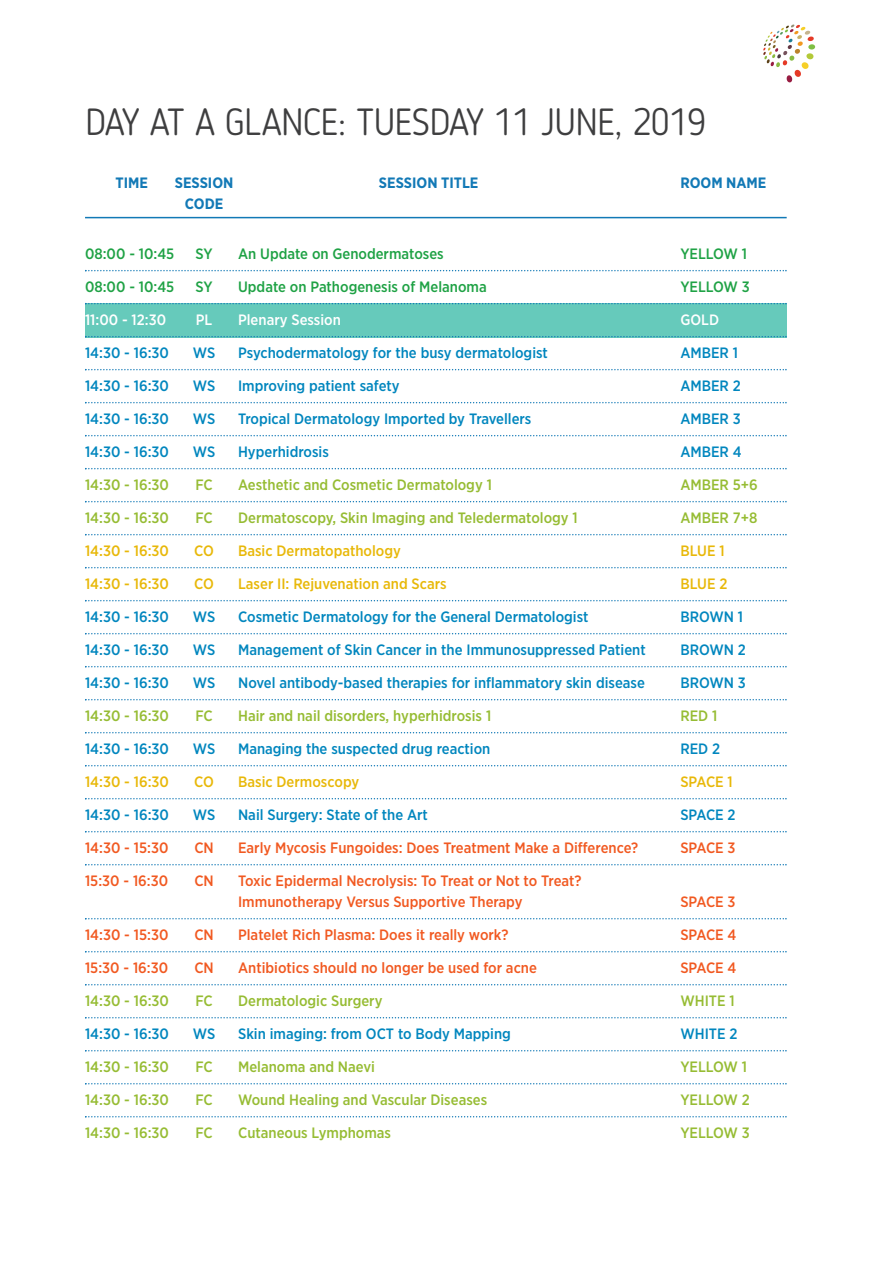
<style>
.page{position:relative;width:893px;height:1263px;background:#fff}
.page>*{position:absolute;margin:0;border:0;box-sizing:border-box;transform-origin:0 0}
.t1{font:300 37.5px "Blogger Sans";letter-spacing:-.02em;color:#3e3e3f}
.t2{font:500 15px "Gotham Narrow";color:#0086be}
.t3{font:500 15px "Gotham Narrow";color:#96bc33}
.t4{font:500 15px "Gotham Narrow";color:#f15921}
.t5{font:500 15px "Gotham Narrow";color:#e8b809}
.t6{font:500 15px "Gotham Narrow";color:#1fa245}
.t7{font:700 15px "Gotham Narrow";color:#1279b6}
.t8{font:500 15px "Gotham Narrow";color:#fff}
</style>
<div class="page">
<div style="left:85px;top:303px;width:702px;height:35px;background:#66cabb"></div>
<svg style="left:763px;top:25px;width:52px;height:57px"></svg>
<svg style="left:85px;top:270px;width:702px;height:1px"></svg>
<svg style="left:85px;top:303px;width:702px;height:1px"></svg>
<svg style="left:85px;top:336px;width:702px;height:1px"></svg>
<svg style="left:85px;top:369px;width:702px;height:1px"></svg>
<svg style="left:85px;top:402px;width:702px;height:1px"></svg>
<svg style="left:85px;top:435px;width:702px;height:1px"></svg>
<svg style="left:85px;top:468px;width:702px;height:1px"></svg>
<svg style="left:85px;top:501px;width:702px;height:1px"></svg>
<svg style="left:85px;top:534px;width:702px;height:1px"></svg>
<svg style="left:85px;top:567px;width:702px;height:1px"></svg>
<svg style="left:85px;top:600px;width:702px;height:1px"></svg>
<svg style="left:85px;top:633px;width:702px;height:1px"></svg>
<svg style="left:85px;top:666px;width:702px;height:1px"></svg>
<svg style="left:85px;top:699px;width:702px;height:1px"></svg>
<svg style="left:85px;top:732px;width:702px;height:1px"></svg>
<svg style="left:85px;top:765px;width:702px;height:1px"></svg>
<svg style="left:85px;top:798px;width:702px;height:1px"></svg>
<svg style="left:85px;top:831px;width:702px;height:1px"></svg>
<svg style="left:85px;top:864px;width:702px;height:1px"></svg>
<svg style="left:85px;top:918px;width:702px;height:1px"></svg>
<svg style="left:85px;top:951px;width:702px;height:1px"></svg>
<svg style="left:85px;top:984px;width:702px;height:1px"></svg>
<svg style="left:85px;top:1017px;width:702px;height:1px"></svg>
<svg style="left:85px;top:1050px;width:702px;height:1px"></svg>
<svg style="left:85px;top:1083px;width:702px;height:1px"></svg>
<svg style="left:85px;top:1116px;width:702px;height:1px"></svg>
<hr style="left:85px;top:217px;width:702px;height:1px;background:#1279b6">
<p class="t1" style="left:85px;top:107px;width:622px">DAY AT A GLANCE: TUESDAY 11 JUNE, 2019</p>
<p class="t7" style="left:116px;top:178px;width:34px">TIME</p>
<p class="t7" style="left:175px;top:178px;width:60px">SESSION</p>
<p class="t7" style="left:379px;top:178px;width:101px">SESSION TITLE</p>
<p class="t7" style="left:680px;top:178px;width:87px">ROOM NAME</p>
<p class="t7" style="left:185px;top:199px;width:40px">CODE</p>
<p class="t6" style="left:85px;top:248px;width:91px">08:00 - 10:45</p>
<p class="t6" style="left:196px;top:248px;width:19px">SY</p>
<p class="t6" style="left:238px;top:248px;width:207px">An Update on Genodermatoses</p>
<p class="t6" style="left:680px;top:248px;width:68px">YELLOW 1</p>
<p class="t6" style="left:85px;top:281px;width:91px">08:00 - 10:45</p>
<p class="t6" style="left:196px;top:281px;width:19px">SY</p>
<p class="t6" style="left:238px;top:281px;width:250px">Update on Pathogenesis of Melanoma</p>
<p class="t6" style="left:680px;top:281px;width:71px">YELLOW 3</p>
<p class="t8" style="left:85px;top:314px;width:83px">11:00 - 12:30</p>
<p class="t8" style="left:196px;top:314px;width:18px">PL</p>
<p class="t8" style="left:238px;top:314px;width:104px">Plenary Session</p>
<p class="t8" style="left:680px;top:314px;width:40px">GOLD</p>
<p class="t2" style="left:85px;top:347px;width:85px">14:30 - 16:30</p>
<p class="t2" style="left:193px;top:347px;width:24px">WS</p>
<p class="t2" style="left:238px;top:347px;width:311px">Psychodermatology for the busy dermatologist</p>
<p class="t2" style="left:680px;top:347px;width:59px">AMBER 1</p>
<p class="t2" style="left:85px;top:380px;width:85px">14:30 - 16:30</p>
<p class="t2" style="left:193px;top:380px;width:24px">WS</p>
<p class="t2" style="left:238px;top:380px;width:163px">Improving patient safety</p>
<p class="t2" style="left:680px;top:380px;width:62px">AMBER 2</p>
<p class="t2" style="left:85px;top:413px;width:85px">14:30 - 16:30</p>
<p class="t2" style="left:193px;top:413px;width:24px">WS</p>
<p class="t2" style="left:238px;top:413px;width:295px">Tropical Dermatology Imported by Travellers</p>
<p class="t2" style="left:680px;top:413px;width:62px">AMBER 3</p>
<p class="t2" style="left:85px;top:446px;width:85px">14:30 - 16:30</p>
<p class="t2" style="left:193px;top:446px;width:24px">WS</p>
<p class="t2" style="left:238px;top:446px;width:92px">Hyperhidrosis</p>
<p class="t2" style="left:680px;top:446px;width:63px">AMBER 4</p>
<p class="t3" style="left:85px;top:479px;width:85px">14:30 - 16:30</p>
<p class="t3" style="left:195px;top:479px;width:19px">FC</p>
<p class="t3" style="left:238px;top:479px;width:255px">Aesthetic and Cosmetic Dermatology 1</p>
<p class="t3" style="left:680px;top:479px;width:79px">AMBER 5+6</p>
<p class="t3" style="left:85px;top:512px;width:85px">14:30 - 16:30</p>
<p class="t3" style="left:195px;top:512px;width:19px">FC</p>
<p class="t3" style="left:238px;top:512px;width:341px">Dermatoscopy, Skin Imaging and Teledermatology 1</p>
<p class="t3" style="left:680px;top:512px;width:79px">AMBER 7+8</p>
<p class="t5" style="left:85px;top:545px;width:85px">14:30 - 16:30</p>
<p class="t5" style="left:194px;top:545px;width:21px">CO</p>
<p class="t5" style="left:238px;top:545px;width:164px">Basic Dermatopathology</p>
<p class="t5" style="left:680px;top:545px;width:46px">BLUE 1</p>
<p class="t5" style="left:85px;top:578px;width:85px">14:30 - 16:30</p>
<p class="t5" style="left:194px;top:578px;width:21px">CO</p>
<p class="t5" style="left:238px;top:578px;width:210px">Laser II: Rejuvenation and Scars</p>
<p class="t5" style="left:680px;top:578px;width:49px">BLUE 2</p>
<p class="t2" style="left:85px;top:611px;width:85px">14:30 - 16:30</p>
<p class="t2" style="left:193px;top:611px;width:24px">WS</p>
<p class="t2" style="left:238px;top:611px;width:352px">Cosmetic Dermatology for the General Dermatologist</p>
<p class="t2" style="left:680px;top:611px;width:64px">BROWN 1</p>
<p class="t2" style="left:85px;top:644px;width:85px">14:30 - 16:30</p>
<p class="t2" style="left:193px;top:644px;width:24px">WS</p>
<p class="t2" style="left:238px;top:644px;width:409px">Management of Skin Cancer in the Immunosuppressed Patient</p>
<p class="t2" style="left:680px;top:644px;width:67px">BROWN 2</p>
<p class="t2" style="left:85px;top:677px;width:85px">14:30 - 16:30</p>
<p class="t2" style="left:193px;top:677px;width:24px">WS</p>
<p class="t2" style="left:238px;top:677px;width:408px">Novel antibody-based therapies for inflammatory skin disease</p>
<p class="t2" style="left:680px;top:677px;width:67px">BROWN 3</p>
<p class="t3" style="left:85px;top:710px;width:85px">14:30 - 16:30</p>
<p class="t3" style="left:195px;top:710px;width:19px">FC</p>
<p class="t3" style="left:238px;top:710px;width:255px">Hair and nail disorders, hyperhidrosis 1</p>
<p class="t3" style="left:680px;top:710px;width:39px">RED 1</p>
<p class="t2" style="left:85px;top:743px;width:85px">14:30 - 16:30</p>
<p class="t2" style="left:193px;top:743px;width:24px">WS</p>
<p class="t2" style="left:238px;top:743px;width:254px">Managing the suspected drug reaction</p>
<p class="t2" style="left:680px;top:743px;width:41px">RED 2</p>
<p class="t5" style="left:85px;top:776px;width:85px">14:30 - 16:30</p>
<p class="t5" style="left:194px;top:776px;width:21px">CO</p>
<p class="t5" style="left:238px;top:776px;width:123px">Basic Dermoscopy</p>
<p class="t5" style="left:680px;top:776px;width:54px">SPACE 1</p>
<p class="t2" style="left:85px;top:809px;width:85px">14:30 - 16:30</p>
<p class="t2" style="left:193px;top:809px;width:24px">WS</p>
<p class="t2" style="left:238px;top:809px;width:191px">Nail Surgery: State of the Art</p>
<p class="t2" style="left:680px;top:809px;width:57px">SPACE 2</p>
<p class="t4" style="left:85px;top:842px;width:85px">14:30 - 15:30</p>
<p class="t4" style="left:194px;top:842px;width:21px">CN</p>
<p class="t4" style="left:238px;top:842px;width:401px">Early Mycosis Fungoides: Does Treatment Make a Difference?</p>
<p class="t4" style="left:680px;top:842px;width:57px">SPACE 3</p>
<p class="t4" style="left:85px;top:875px;width:85px">15:30 - 16:30</p>
<p class="t4" style="left:194px;top:875px;width:21px">CN</p>
<p class="t4" style="left:238px;top:875px;width:345px">Toxic Epidermal Necrolysis: To Treat or Not to Treat?</p>
<p class="t4" style="left:238px;top:896px;width:286px">Immunotherapy Versus Supportive Therapy</p>
<p class="t4" style="left:680px;top:896px;width:57px">SPACE 3</p>
<p class="t4" style="left:85px;top:929px;width:85px">14:30 - 15:30</p>
<p class="t4" style="left:194px;top:929px;width:21px">CN</p>
<p class="t4" style="left:238px;top:929px;width:272px">Platelet Rich Plasma: Does it really work?</p>
<p class="t4" style="left:680px;top:929px;width:58px">SPACE 4</p>
<p class="t4" style="left:85px;top:962px;width:85px">15:30 - 16:30</p>
<p class="t4" style="left:194px;top:962px;width:21px">CN</p>
<p class="t4" style="left:238px;top:962px;width:300px">Antibiotics should no longer be used for acne</p>
<p class="t4" style="left:680px;top:962px;width:58px">SPACE 4</p>
<p class="t3" style="left:85px;top:995px;width:85px">14:30 - 16:30</p>
<p class="t3" style="left:195px;top:995px;width:19px">FC</p>
<p class="t3" style="left:238px;top:995px;width:146px">Dermatologic Surgery</p>
<p class="t3" style="left:680px;top:995px;width:56px">WHITE 1</p>
<p class="t2" style="left:85px;top:1028px;width:85px">14:30 - 16:30</p>
<p class="t2" style="left:193px;top:1028px;width:24px">WS</p>
<p class="t2" style="left:238px;top:1028px;width:274px">Skin imaging: from OCT to Body Mapping</p>
<p class="t2" style="left:680px;top:1028px;width:59px">WHITE 2</p>
<p class="t3" style="left:85px;top:1061px;width:85px">14:30 - 16:30</p>
<p class="t3" style="left:195px;top:1061px;width:19px">FC</p>
<p class="t3" style="left:238px;top:1061px;width:138px">Melanoma and Naevi</p>
<p class="t3" style="left:680px;top:1061px;width:68px">YELLOW 1</p>
<p class="t3" style="left:85px;top:1094px;width:85px">14:30 - 16:30</p>
<p class="t3" style="left:195px;top:1094px;width:19px">FC</p>
<p class="t3" style="left:238px;top:1094px;width:251px">Wound Healing and Vascular Diseases</p>
<p class="t3" style="left:680px;top:1094px;width:71px">YELLOW 2</p>
<p class="t3" style="left:85px;top:1127px;width:85px">14:30 - 16:30</p>
<p class="t3" style="left:195px;top:1127px;width:19px">FC</p>
<p class="t3" style="left:238px;top:1127px;width:154px">Cutaneous Lymphomas</p>
<p class="t3" style="left:680px;top:1127px;width:71px">YELLOW 3</p>
</div>
